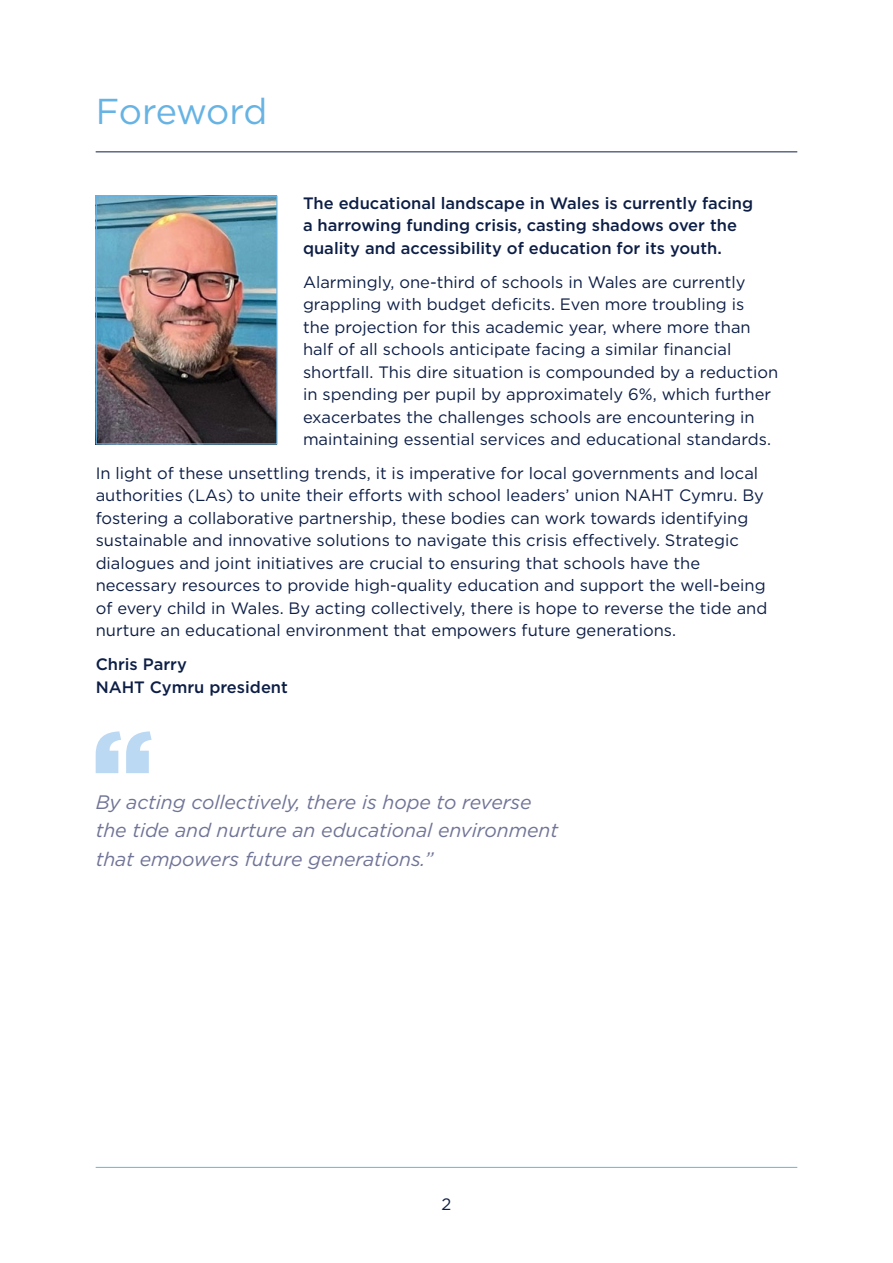
<style>
.page{position:relative;width:893px;height:1263px;background:#fff}
.page>*{position:absolute;margin:0;border:0;box-sizing:border-box;transform-origin:0 0}
.Heading_24pt__rule_b{font:36px "Gotham";letter-spacing:-.02em;color:#66b3e4}
.Quote_13_19{font:italic 19.5px/28.5px "Gotham";letter-spacing:-.005em;color:#707496}
._2__Body_text_11_15p{font:16.5px/22.5px "Gotham";color:#0d1e46}
._2__Body_text_11_15p-2{font:500 16.5px/22.5px "Gotham";color:#0d1e46}
</style>
<div class="page">
<hr style="left:96px;top:1167px;width:701px;height:1px;background:#66b3e4">
<hr style="left:96px;top:151px;width:701px;height:1px;background:#0d1e46">
<img style="left:98px;top:198px;width:177px;height:244px">
<div style="left:96px;top:196px;width:181px;height:248px;border:1px solid #66b3e4"></div>
<svg style="left:96px;top:731px;width:56px;height:42px"></svg>
<p class="Heading_24pt__rule_b" style="left:96px;top:89px;width:173px">Foreword</p>
<p class="_2__Body_text_11_15p-2" style="left:303px;top:191px;width:452px">The educational landscape in Wales is currently facing a harrowing funding crisis, casting shadows over the quality and accessibility of education for its youth.</p>
<p class="_2__Body_text_11_15p" style="left:303px;top:270px;width:477px">Alarmingly, one-third of schools in Wales are currently grappling with budget deficits. Even more troubling is<br>the projection for this academic year, where more than half of all schools anticipate facing a similar financial shortfall. This dire situation is compounded by a reduction in spending per pupil by approximately 6%, which further exacerbates the challenges schools are encountering in maintaining essential services and educational standards.</p>
<p class="_2__Body_text_11_15p" style="left:96px;top:461px;width:673px">In light of these unsettling trends, it is imperative for local governments and local authorities (LAs) to unite their efforts with school leaders’ union NAHT Cymru. By fostering a collaborative partnership, these bodies can work towards identifying sustainable and innovative solutions to navigate this crisis effectively. Strategic dialogues and joint initiatives are crucial to ensuring that schools have the necessary resources to provide high-quality education and support the well-being of every child in Wales. By acting collectively, there is hope to reverse the tide and nurture an educational environment that empowers future generations.</p>
<p class="_2__Body_text_11_15p-2" style="left:96px;top:653px;width:93px">Chris Parry</p>
<p class="_2__Body_text_11_15p-2" style="left:96px;top:675px;width:194px">NAHT Cymru president</p>
<p class="Quote_13_19" style="left:96px;top:787px;width:464px">By acting collectively, there is hope to reverse the tide and nurture an educational environment that empowers future generations.”</p>
<p class="_2__Body_text_11_15p" style="left:442px;top:1193px;width:11px">2</p>
</div>
